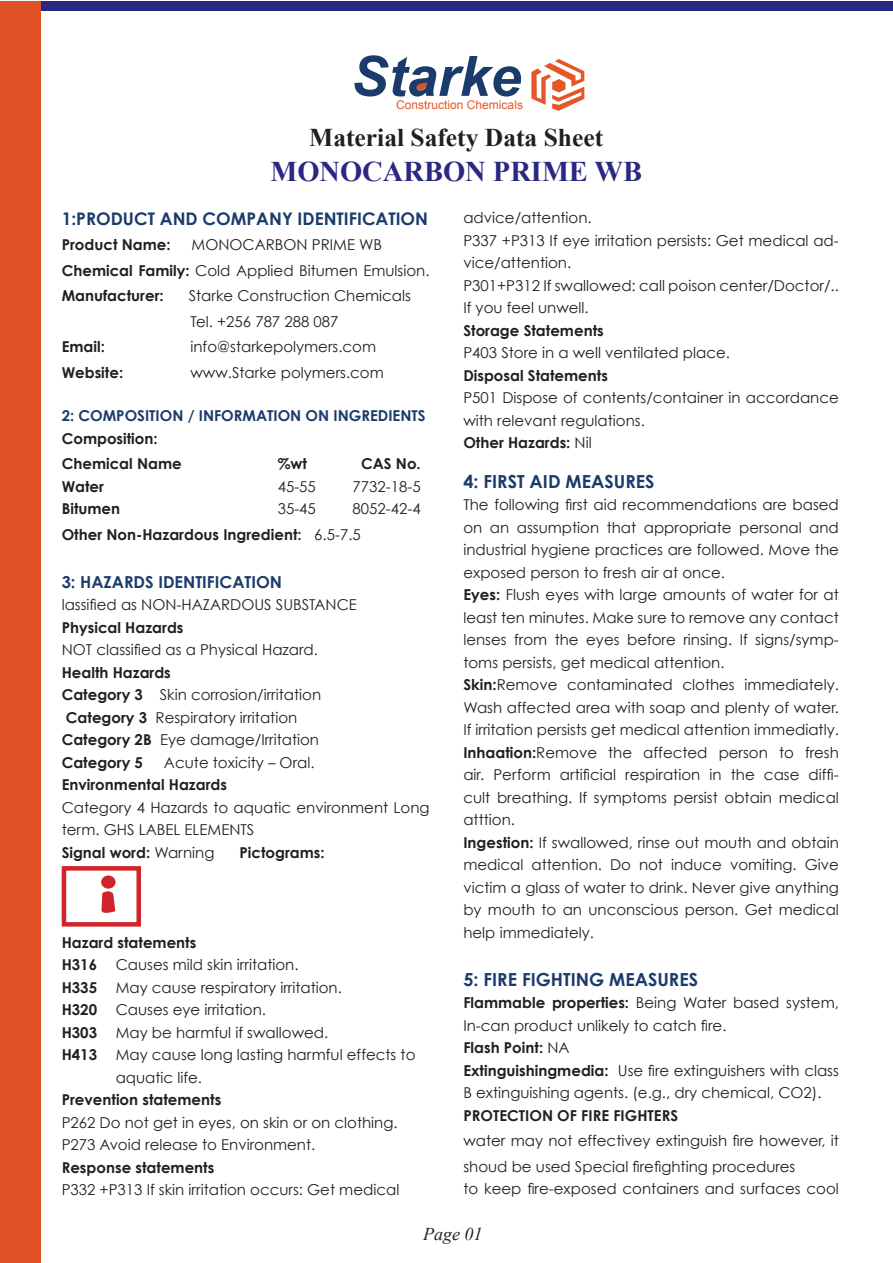
<style>
.page{position:relative;width:893px;height:1263px;background:#fff}
.page>*{position:absolute;margin:0;border:0;box-sizing:border-box;transform-origin:0 0}
.t1{font:italic 700 55.65px "Arial";color:#1a3b6b}
.t2{font:700 28.5px "Times New Roman";color:#292882}
.t3{font:700 25.5px "Times New Roman";color:#231f20}
.t4{font:700 18px "Century Gothic";color:#1a3b6b}
.t5{font:italic 18px "Times New Roman";color:#231f20}
.t6{font:700 17.4px "Century Gothic";color:#1a3b6b}
.t7{font:700 16.5px "Century Gothic";color:#1a3b6b}
.t8{font:15px/22.5px "Century Gothic";color:#231f20}
.t9{font:700 15px/25.5px "Century Gothic";color:#231f20}
.t10{font:700 15px "Century Gothic";color:#1a3b6b}
.t11{font:12px "Arial";color:#e45727}
.s1{font-weight:700}
.s2{font-weight:400}
.s3{color:#1a3b6b}
</style>
<div class="page">
<svg style="left:415px;top:82px;width:13px;height:9px"></svg>
<svg style="left:531px;top:59px;width:53px;height:52px"></svg>
<div style="left:0;top:1px;width:893px;height:9px;background:#292882"></div>
<div style="left:0;top:1px;width:40px;height:1262px;background:#df5226"></div>
<div style="left:62px;top:866px;width:79px;height:60px;border:4px solid #d1232a"></div>
<div style="left:101px;top:875px;width:15px;height:14px;background:#d1232a;border-radius:50%"></div>
<svg style="left:101px;top:891px;width:14px;height:22px"></svg>
<h1 class="t1" style="left:351px;top:39px;width:172px">Starke</h1>
<p class="t11" style="left:396px;top:97px;width:129px">Construction Chemicals</p>
<h3 class="t3" style="left:309px;top:120px;width:295px">Material Safety Data Sheet</h3>
<h2 class="t2" style="left:270px;top:151px;width:373px">MONOCARBON PRIME WB</h2>
<p class="t8" style="left:463px;top:206px;width:377px">advice/attention.<br>P337 +P313 If eye irritation persists: Get medical ad&shy;vice/attention.<br>P301+P312 If swallowed: call poison center/Doctor/..<br>If you feel unwell.</p>
<p class="t9" style="left:463px;top:317px;width:142px">Storage Statements</p>
<p class="t8" style="left:463px;top:341px;width:268px">P403 Store in a well ventilated place.</p>
<p class="t9" style="left:463px;top:362px;width:146px">Disposal Statements</p>
<p class="t8" style="left:463px;top:386px;width:377px">P501 Dispose of contents/container in accordance with relevant regulations.<br><span class="s1">Other Hazards:</span> Nil</p>
<p class="t4" style="left:463px;top:470px;width:193px">4: FIRST AID MEASURES</p>
<p class="t8" style="left:463px;top:493px;width:377px">The following first aid recommendations are based on an assumption that appropriate personal and industrial hygiene practices are followed. Move the exposed person to fresh air at once.<br><span class="s1">Eyes:</span> Flush eyes with large amounts of water for at least ten minutes. Make sure to remove any contact lenses from the eyes before rinsing. If signs/symp&shy;toms persists, get medical attention.<br><span class="s1">Skin:</span>Remove contaminated clothes immediately.<br>Wash affected area with soap and plenty of water.<br>If irritation persists get medical attention immediatly.<br><span class="s1">Inhaation:</span>Remove the affected person to fresh air. Perform artificial respiration in the case diffi&shy;cult breathing. If symptoms persist obtain medical atttion.<br><span class="s1">Ingestion:</span> If swallowed, rinse out mouth and obtain medical attention. Do not induce vomiting. Give victim a glass of water to drink. Never give anything by mouth to an unconscious person. Get medical help immediately.</p>
<p class="t4" style="left:463px;top:968px;width:236px">5: FIRE FIGHTING MEASURES</p>
<p class="t8" style="left:463px;top:991px;width:377px"><span class="s1">Flammable properties:</span> Being Water based system, In-can product unlikely to catch fire.<br><span class="s1">Flash Point:</span> NA<br><span class="s1">Extinguishingmedia:</span> Use fire extinguishers with class B extinguishing agents. (e.g., dry chemical, CO2).</p>
<p class="t9" style="left:463px;top:1102px;width:216px">PROTECTION OF FIRE FIGHTERS</p>
<p class="t8" style="left:463px;top:1128px;width:377px;line-height:25.5px">water may not effectivey extinguish fire however, it shoud be used Special firefighting procedures</p>
<p class="t8" style="left:463px;top:1177px;width:377px">to keep fire-exposed containers and surfaces cool</p>
<p class="t5" style="left:423px;top:1222px;width:61px">Page 01</p>
<p class="t6" style="left:62px;top:208px;width:368px">1:PRODUCT AND COMPANY IDENTIFICATION</p>
<p class="t9" style="left:62px;top:232px;width:110px">Product Name:</p>
<p class="t8" style="left:62px;top:232px;width:369px;line-height:25.5px;text-indent:130px">MONOCARBON PRIME WB<br><span class="s1">Chemical Family:</span> Cold Applied Bitumen Emulsion.<br><span class="s1">Manufacturer:</span></p>
<p class="t8" style="left:189px;top:283px;width:224px;line-height:25.5px">Starke Construction Chemicals<br>Tel. +256 787 288 087</p>
<p class="t9" style="left:62px;top:334px;width:45px">Email:</p>
<p class="t8" style="left:190px;top:335px;width:187px">info@starkepolymers.com</p>
<p class="t9" style="left:62px;top:359px;width:63px">Website:</p>
<p class="t8" style="left:190px;top:361px;width:195px">www.Starke polymers.com</p>
<p class="t10" style="left:62px;top:406px;width:365px">2: COMPOSITION / INFORMATION ON INGREDIENTS</p>
<p class="t9" style="left:62px;top:425px;width:121px">Composition:<br>Chemical Name</p>
<p class="t9" style="left:278px;top:451px;width:31px">%wt</p>
<p class="t9" style="left:361px;top:451px;width:61px">CAS No.</p>
<p class="t9" style="left:62px;top:473px;width:44px">Water</p>
<p class="t8" style="left:278px;top:475px;width:40px">45-55</p>
<p class="t8" style="left:352px;top:475px;width:70px">7732-18-5</p>
<p class="t9" style="left:62px;top:496px;width:60px">Bitumen</p>
<p class="t8" style="left:278px;top:497px;width:40px">35-45</p>
<p class="t9" style="left:62px;top:496px;width:360px;text-indent:291px"><span class="s2">8052-42-4<br></span>Other Non-Hazardous Ingredient<span class="s3">:</span> <span class="s2">6.5-7.5</span></p>
<p class="t7" style="left:62px;top:571px;width:222px">3: HAZARDS IDENTIFICATION</p>
<p class="t8" style="left:62px;top:593px;width:297px">lassified as NON-HAZARDOUS SUBSTANCE</p>
<p class="t9" style="left:62px;top:614px;width:123px">Physical Hazards</p>
<p class="t8" style="left:62px;top:638px;width:258px">NOT classified as a Physical Hazard.</p>
<p class="t8" style="left:62px;top:661px;width:261px"><span class="s1">Health Hazards<br>Category 3</span> Skin corrosion/irritation<br><span class="s1">Category 3</span> Respiratory irritation<br><span class="s1">Category 2B</span> Eye damage/Irritation<br><span class="s1">Category 5</span></p>
<p class="t8" style="left:164px;top:751px;width:152px">Acute toxicity – Oral.</p>
<p class="t9" style="left:62px;top:772px;width:167px">Environmental Hazards</p>
<p class="t8" style="left:62px;top:796px;width:369px">Category 4 Hazards to aquatic environment Long term. GHS LABEL ELEMENTS<br><span class="s1">Signal word:</span> Warning</p>
<p class="t9" style="left:239px;top:839px;width:87px">Pictograms:</p>
<p class="t9" style="left:62px;top:929px;width:136px">Hazard statements</p>
<p class="t8" style="left:62px;top:953px;width:238px"><span class="s1">H316</span> Causes mild skin irritation.</p>
<p class="t8" style="left:62px;top:976px;width:282px"><span class="s1">H335</span> May cause respiratory irritation.</p>
<p class="t8" style="left:62px;top:998px;width:206px"><span class="s1">H320</span> Causes eye irritation.</p>
<p class="t8" style="left:62px;top:1021px;width:268px"><span class="s1">H303</span> May be harmful if swallowed.</p>
<p class="t8" style="left:62px;top:1043px;width:355px"><span class="s1">H413</span> May cause long lasting harmful effects to</p>
<p class="t8" style="left:116px;top:1066px;width:88px">aquatic life.</p>
<p class="t9" style="left:62px;top:1087px;width:161px">Prevention statements</p>
<p class="t8" style="left:62px;top:1111px;width:337px">P262 Do not get in eyes, on skin or on clothing.<br>P273 Avoid release to Environment.</p>
<p class="t9" style="left:62px;top:1154px;width:154px">Response statements</p>
<p class="t8" style="left:62px;top:1178px;width:339px">P332 +P313 If skin irritation occurs: Get medical</p>
</div>
